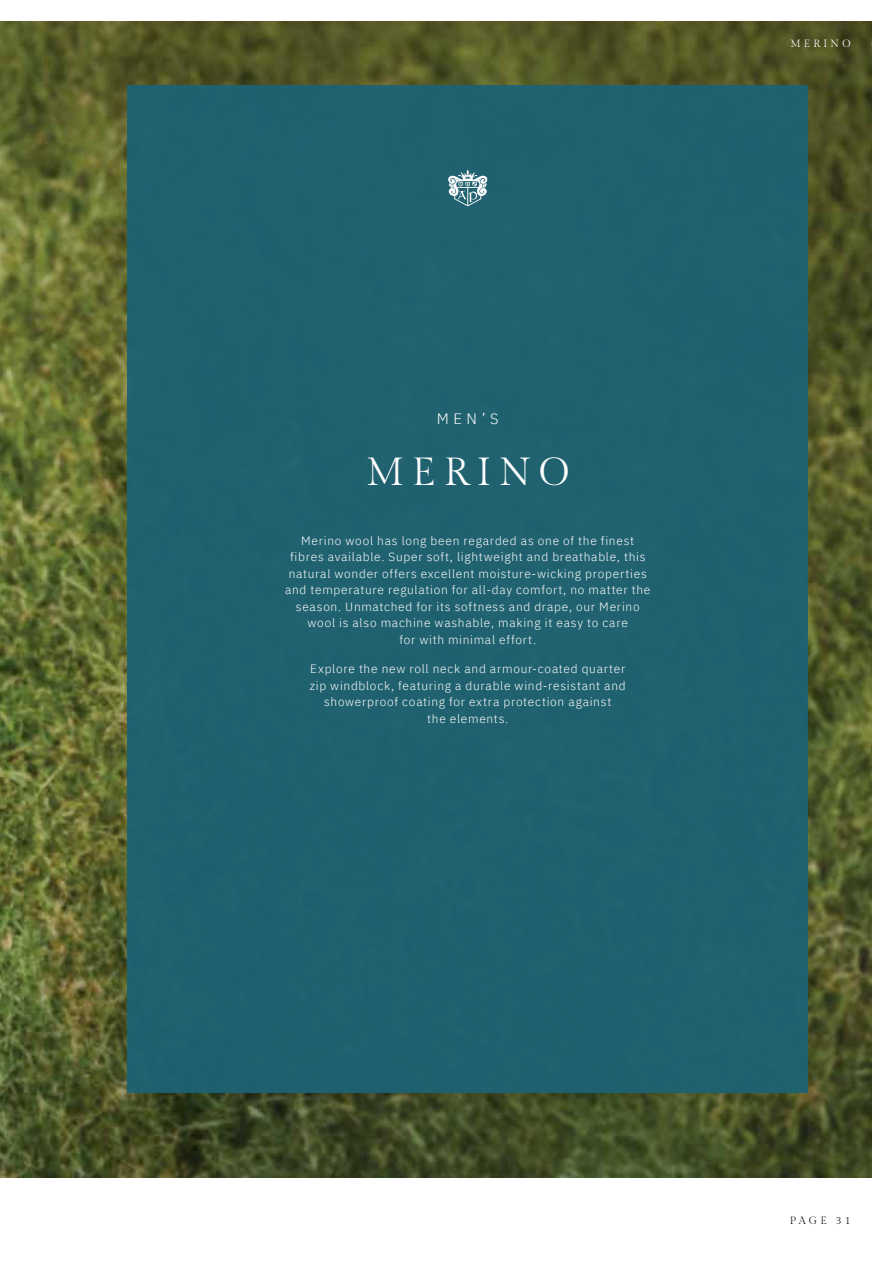
<style>
.page{position:relative;width:893px;height:1263px;background:#fff}
.page>*{position:absolute;margin:0;border:0;box-sizing:border-box;transform-origin:0 0}
.t1{font:39px "Gilda Display";letter-spacing:.2em;color:#fff}
.t2{font:300 15px "IBM Plex Sans";color:#fff}
.t3{font:300 12px/16.5px "IBM Plex Sans";letter-spacing:.06em;color:#fff;text-align:center}
.t4{font:10.5px "Gilda Display";letter-spacing:.3em;color:#161617}
.t5{font:10.5px "Gilda Display";letter-spacing:.3em;color:#fff}
</style>
<div class="page">
<img style="left:0;top:21px;width:872px;height:1157px">
<div style="left:128px;top:85px;width:680px;height:1008px;background:#1e6274"></div>
<svg style="left:448px;top:170px;width:40px;height:36px"></svg>
<p class="t5" style="left:790px;top:36px;width:61px">MERINO</p>
<p class="t2" style="left:437px;top:408px;width:63px">MEN’S</p>
<h1 class="t1" style="left:366px;top:446px;width:205px">MERINO</h1>
<p class="t3" style="left:285px;top:531px;width:367px">Merino wool has long been regarded as one of the finest fibres available. Super soft, lightweight and breathable, this natural wonder offers excellent moisture-wicking properties and temperature regulation for all-day comfort, no matter the season. Unmatched for its softness and drape, our Merino wool is also machine washable, making it easy to care<br>for with minimal effort.</p>
<p class="t3" style="left:310px;top:660px;width:317px">Explore the new roll neck and armour-coated quarter zip windblock, featuring a durable wind-resistant and showerproof coating for extra protection against<br>the elements.</p>
<p class="t4" style="left:790px;top:1214px;width:62px">PAGE 31</p>
</div>
